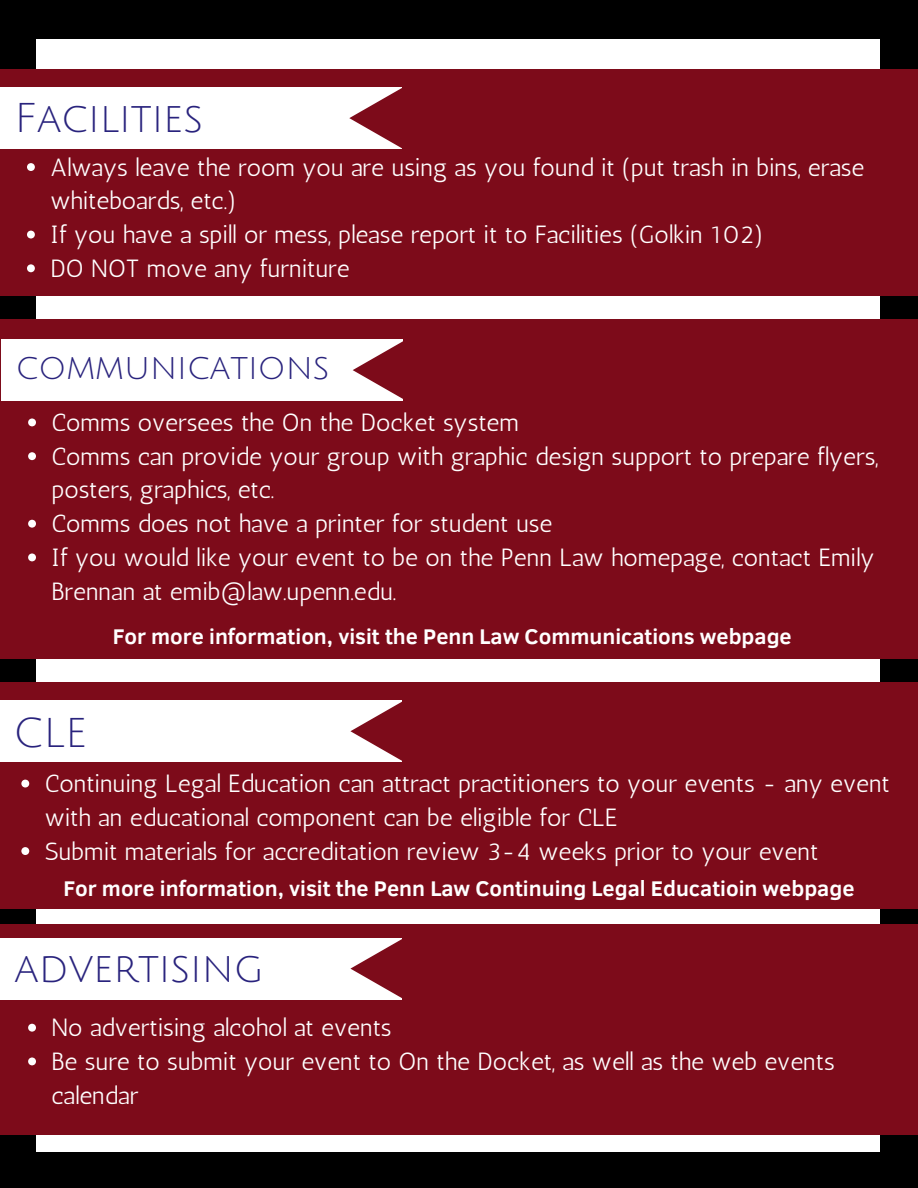
<style>
.page{position:relative;width:918px;height:1188px;background:#fff}
.page>*{position:absolute;margin:0;border:0;box-sizing:border-box;transform-origin:0 0}
.t1{font:40.5px "Julius Sans One";color:#29237d}
.t2{font:34.2px "Julius Sans One";color:#29237d}
.t3{font:24.9px/33.8px "Antic";color:#fff}
.t4{font:700 21.75px "Clear Sans";color:#fff}
</style>
<div class="page">
<div style="left:0;top:1152px;width:918px;height:36px;background:#000"></div>
<div style="left:0;top:0;width:918px;height:38px;background:#000"></div>
<div style="left:0;top:0;width:35px;height:1187px;background:#000"></div>
<div style="left:880px;top:0;width:38px;height:1188px;background:#000"></div>
<div style="left:0;top:70px;width:918px;height:226px;background:#7d0b1a"></div>
<div style="left:0;top:87px;width:402px;height:61px;background:#fff"></div>
<svg style="left:349px;top:88px;width:53px;height:61px"></svg>
<div style="left:0;top:320px;width:918px;height:339px;background:#7d0b1a"></div>
<div style="left:1px;top:339px;width:402px;height:61px;background:#fff"></div>
<svg style="left:353px;top:341px;width:50px;height:60px"></svg>
<div style="left:0;top:683px;width:918px;height:226px;background:#7d0b1a"></div>
<div style="left:0;top:700px;width:402px;height:62px;background:#fff"></div>
<svg style="left:350px;top:701px;width:52px;height:60px"></svg>
<div style="left:0;top:925px;width:918px;height:210px;background:#7d0b1a"></div>
<div style="left:0;top:938px;width:402px;height:62px;background:#fff"></div>
<svg style="left:350px;top:939px;width:52px;height:59px"></svg>
<svg style="left:27px;top:163px;width:8px;height:8px"></svg>
<svg style="left:27px;top:231px;width:8px;height:7px"></svg>
<svg style="left:27px;top:264px;width:8px;height:8px"></svg>
<svg style="left:28px;top:418px;width:8px;height:8px"></svg>
<svg style="left:28px;top:452px;width:8px;height:8px"></svg>
<svg style="left:28px;top:520px;width:8px;height:8px"></svg>
<svg style="left:28px;top:554px;width:8px;height:7px"></svg>
<svg style="left:28px;top:1024px;width:8px;height:8px"></svg>
<svg style="left:28px;top:1058px;width:8px;height:7px"></svg>
<svg style="left:21px;top:780px;width:8px;height:8px"></svg>
<svg style="left:21px;top:847px;width:8px;height:8px"></svg>
<h1 class="t1" style="left:15px;top:97px;width:190px">Facilities</h1>
<p class="t3" style="left:50px;top:150px;width:815px">Always leave the room you are using as you found it (put trash in bins, erase whiteboards, etc.)<br>If you have a spill or mess, please report it to Facilities (Golkin 102)<br>DO NOT move any furniture</p>
<h2 class="t2" style="left:16px;top:350px;width:315px">communications</h2>
<p class="t3" style="left:51px;top:405px;width:828px">Comms oversees the On the Docket system<br>Comms can provide your group with graphic design support to prepare flyers, posters, graphics, etc.<br>Comms does not have a printer for student use<br>If you would like your event to be on the Penn Law homepage, contact Emily Brennan at emib@law.upenn.edu.</p>
<h1 class="t1" style="left:14px;top:712px;width:75px">CLE</h1>
<p class="t4" style="left:113px;top:620px;width:681px">For more information, visit the Penn Law Communications webpage</p>
<p class="t3" style="left:45px;top:767px;width:847px">Continuing Legal Education can attract practitioners to your events - any event with an educational component can be eligible for CLE<br>Submit materials for accreditation review 3-4 weeks prior to your event</p>
<p class="t4" style="left:63px;top:872px;width:793px">For more information, visit the Penn Law Continuing Legal Educatioin webpage</p>
<h1 class="t1" style="left:15px;top:947px;width:251px">advertising</h1>
<p class="t3" style="left:51px;top:1011px;width:785px">No advertising alcohol at events<br>Be sure to submit your event to On the Docket, as well as the web events calendar</p>
</div>
